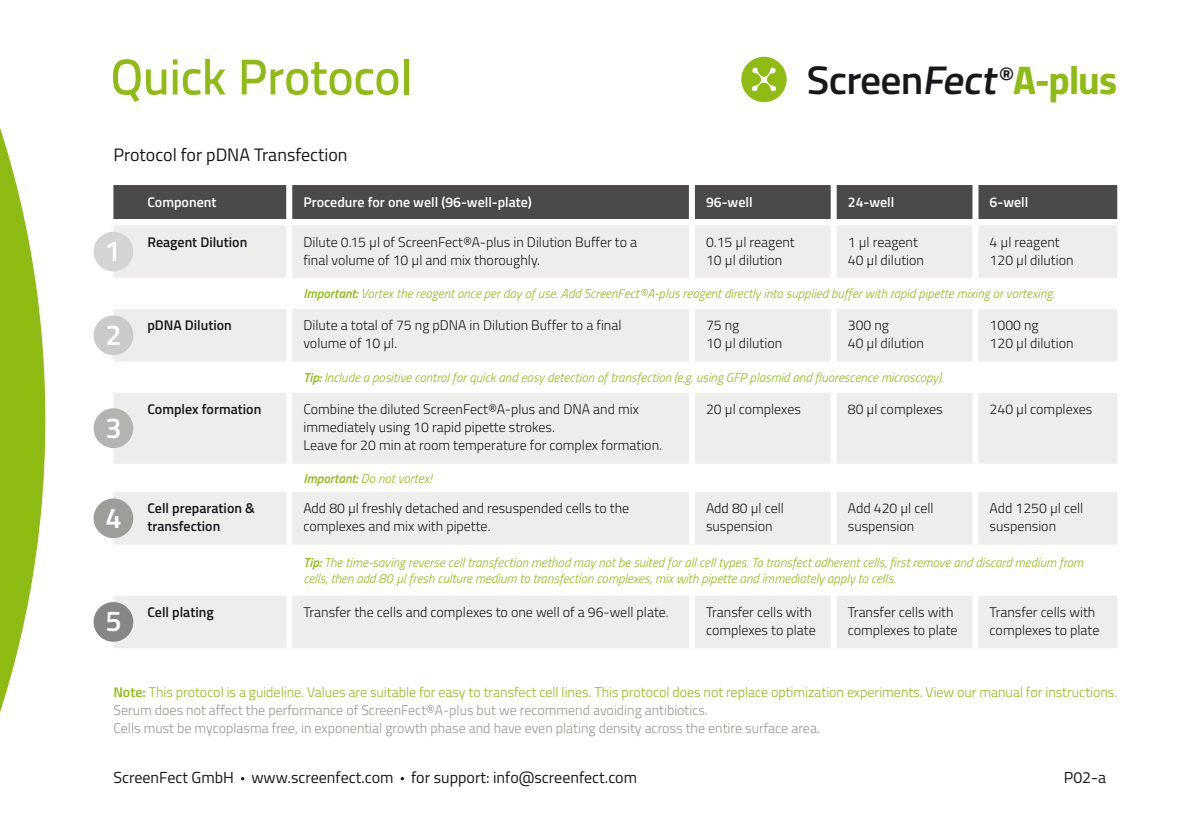
<style>
.page{position:relative;width:1191px;height:840px;background:#fff}
.page>*{position:absolute;margin:0;border:0;box-sizing:border-box;transform-origin:0 0}
.t1{font:50px "Titillium Text 14 L 600 wt";letter-spacing:-.015em;color:#8fbc13}
.t2{font:600 40px "Titillium";letter-spacing:-.02em;color:#1a171c;scale:1.04 1}
.t3{font:600 28.8px "Titillium";color:#fff}
.t4{font:18px "Titillium";color:#1a171c}
.t5{font:16px "Titillium";color:#1a171c}
.t6{font:300 14px/18px "Titillium";color:#1a171c}
.t7{font:300 14px/18px "Titillium";color:#96958d}
.t8{font:600 14px/18px "Titillium";color:#1a171c}
.t9{font:600 14px "Titillium";color:#fff}
.t10{font:italic 300 13px/16px "Titillium";color:#8fbc13}
.s1{font-family:"Titillium Bold Upright";font-weight:400;color:#8fbc13}
.s2{font-weight:600}
.s3{font-weight:600;color:#8fbc13}
.s4{color:#8fbc13}
</style>
<div class="page">
<svg style="left:0;top:128px;width:45px;height:584px"></svg>
<svg style="left:113px;top:225px;width:1004px;height:422px;fill:#efedec"></svg>
<div style="left:286px;top:225px;width:6px;height:53px;background:#fff"></div>
<div style="left:689px;top:225px;width:6px;height:53px;background:#fff"></div>
<div style="left:830px;top:225px;width:6px;height:53px;background:#fff"></div>
<div style="left:972px;top:225px;width:6px;height:53px;background:#fff"></div>
<div style="left:286px;top:278px;width:6px;height:31px;background:#fff"></div>
<div style="left:286px;top:361px;width:6px;height:31px;background:#fff"></div>
<div style="left:286px;top:463px;width:6px;height:29px;background:#fff"></div>
<div style="left:286px;top:544px;width:6px;height:51px;background:#fff"></div>
<div style="left:113px;top:185px;width:1004px;height:34px;background:#4b4a48"></div>
<div style="left:286px;top:309px;width:6px;height:52px;background:#fff"></div>
<div style="left:689px;top:309px;width:6px;height:52px;background:#fff"></div>
<div style="left:830px;top:309px;width:6px;height:52px;background:#fff"></div>
<div style="left:972px;top:309px;width:6px;height:52px;background:#fff"></div>
<div style="left:286px;top:392px;width:6px;height:71px;background:#fff"></div>
<div style="left:689px;top:392px;width:6px;height:71px;background:#fff"></div>
<div style="left:830px;top:392px;width:6px;height:71px;background:#fff"></div>
<div style="left:972px;top:392px;width:6px;height:71px;background:#fff"></div>
<div style="left:286px;top:492px;width:6px;height:52px;background:#fff"></div>
<div style="left:689px;top:492px;width:6px;height:52px;background:#fff"></div>
<div style="left:830px;top:492px;width:6px;height:52px;background:#fff"></div>
<div style="left:972px;top:492px;width:6px;height:52px;background:#fff"></div>
<div style="left:286px;top:595px;width:6px;height:52px;background:#fff"></div>
<div style="left:689px;top:595px;width:6px;height:52px;background:#fff"></div>
<div style="left:830px;top:595px;width:6px;height:52px;background:#fff"></div>
<div style="left:972px;top:595px;width:6px;height:52px;background:#fff"></div>
<div style="left:94px;top:231px;width:39px;height:40px;background:#d5d4d3;border-radius:50%"></div>
<div style="left:94px;top:498px;width:39px;height:40px;background:#9d9d9a;border-radius:50%"></div>
<div style="left:94px;top:601px;width:39px;height:40px;background:#888683;border-radius:50%"></div>
<div style="left:94px;top:408px;width:39px;height:40px;background:#b4b3b0;border-radius:50%"></div>
<div style="left:94px;top:315px;width:39px;height:40px;background:#cacac9;border-radius:50%"></div>
<div style="left:741px;top:57px;width:45px;height:45px;background:#8fbc13;border-radius:50%"></div>
<svg style="left:751px;top:67px;width:25px;height:24px"></svg>
<h1 class="t1" style="left:111px;top:47px;width:303px">Quick Protocol</h1>
<h2 class="t2" style="left:807px;top:50px;width:300px">ScreenFect<sup>®</sup><span class="s1">A-plus</span></h2>
<p class="t4" style="left:113px;top:141px;width:236px">Protocol for pDNA Transfection</p>
<p class="t9" style="left:147px;top:192px;width:70px">Component</p>
<p class="t9" style="left:303px;top:192px;width:230px">Procedure for one well (96-well-plate)</p>
<p class="t9" style="left:706px;top:192px;width:48px">96-well</p>
<p class="t9" style="left:848px;top:192px;width:48px">24-well</p>
<p class="t9" style="left:989px;top:192px;width:40px">6-well</p>
<p class="t8" style="left:147px;top:232px;width:101px">Reagent Dilution</p>
<p class="t6" style="left:303px;top:232px;width:335px">Dilute 0.15 μl of ScreenFect®A-plus in Dilution Buffer to a final volume of 10 μl and mix thoroughly.</p>
<p class="t6" style="left:706px;top:232px;width:90px">0.15 µ l reagent<br>10 µl dilution</p>
<p class="t6" style="left:848px;top:232px;width:78px">1 µ l reagent<br>40 µ l dilution</p>
<p class="t6" style="left:989px;top:232px;width:85px">4 µ l reagent<br>120 µ l dilution</p>
<p class="t10" style="left:303px;top:285px;width:753px"><span class="s2">Important:</span> Vortex the reagent once per day of use. Add ScreenFect®A-plus reagent directly into supplied buffer with rapid pipette mixing or vortexing.</p>
<p class="t8" style="left:147px;top:315px;width:86px">pDNA Dilution</p>
<p class="t6" style="left:303px;top:315px;width:319px">Dilute a total of 75 ng pDNA in Dilution Buffer to a final volume of 10 µl.</p>
<p class="t6" style="left:706px;top:315px;width:78px">75 ng<br>10 µl dilution</p>
<p class="t6" style="left:848px;top:315px;width:78px">300 ng<br>40 µ l dilution</p>
<p class="t6" style="left:989px;top:315px;width:85px">1000 ng<br>120 µ l dilution</p>
<p class="t10" style="left:303px;top:368px;width:641px"><span class="s2">Tip:</span> Include a positive control for quick and easy detection of transfection (e.g. using GFP plasmid and fluorescence microscopy).</p>
<p class="t8" style="left:147px;top:399px;width:115px">Complex formation</p>
<p class="t6" style="left:303px;top:399px;width:360px">Combine the diluted ScreenFect®A-plus and DNA and mix immediately using 10 rapid pipette strokes.<br>Leave for 20 min at room temperature for complex formation.</p>
<p class="t6" style="left:706px;top:399px;width:96px">20 µ l complexes</p>
<p class="t6" style="left:848px;top:399px;width:96px">80 µ l complexes</p>
<p class="t6" style="left:989px;top:399px;width:104px">240 µ l complexes</p>
<p class="t10" style="left:303px;top:469px;width:130px"><span class="s2">Important:</span> Do not vortex!</p>
<p class="t8" style="left:147px;top:498px;width:109px">Cell preparation &amp; transfection</p>
<p class="t6" style="left:303px;top:498px;width:327px">Add 80 µ l freshly detached and resuspended cells to the complexes and mix with pipette.</p>
<p class="t6" style="left:706px;top:498px;width:79px">Add 80 µ l cell suspension</p>
<p class="t6" style="left:848px;top:498px;width:87px">Add 420 µ l cell suspension</p>
<p class="t6" style="left:989px;top:498px;width:95px">Add 1250 µ l cell suspension</p>
<p class="t10" style="left:303px;top:553px;width:781px"><span class="s2">Tip:</span> The time-saving reverse cell transfection method may not be suited for all cell types. To transfect adherent cells, first remove and discard medium from cells, then add 80 μl fresh culture medium to transfection complexes, mix with pipette and immediately apply to cells.</p>
<p class="t8" style="left:147px;top:602px;width:68px">Cell plating</p>
<p class="t6" style="left:303px;top:602px;width:367px">Transfer the cells and complexes to one well of a 96-well plate.</p>
<p class="t6" style="left:706px;top:602px;width:111px">Transfer cells with complexes to plate</p>
<p class="t6" style="left:848px;top:602px;width:111px">Transfer cells with complexes to plate</p>
<p class="t6" style="left:989px;top:602px;width:111px">Transfer cells with complexes to plate</p>
<h3 class="t3" style="left:104px;top:229px;width:18px">1</h3>
<h3 class="t3" style="left:105px;top:313px;width:18px">2</h3>
<h3 class="t3" style="left:105px;top:405px;width:18px">3</h3>
<h3 class="t3" style="left:105px;top:495px;width:18px">4</h3>
<h3 class="t3" style="left:105px;top:599px;width:18px">5</h3>
<p class="t7" style="left:113px;top:682px;width:1005px"><span class="s3">Note:</span> <span class="s4">This protocol is a guideline. Values are suitable for easy to transfect cell lines. This protocol does not replace optimization experiments. View our manual for instructions.<br></span>Serum does not affect the performance of ScreenFect®A-plus but we recommend avoiding antibiotics.<br>Cells must be mycoplasma free, in exponential growth phase and have even plating density across the entire surface area.</p>
<p class="t5" style="left:113px;top:765px;width:525px">ScreenFect GmbH www.screenfect.com for support: info@screenfect.com</p>
<p class="t5" style="left:1063px;top:765px;width:44px">P02-a</p>
</div>
